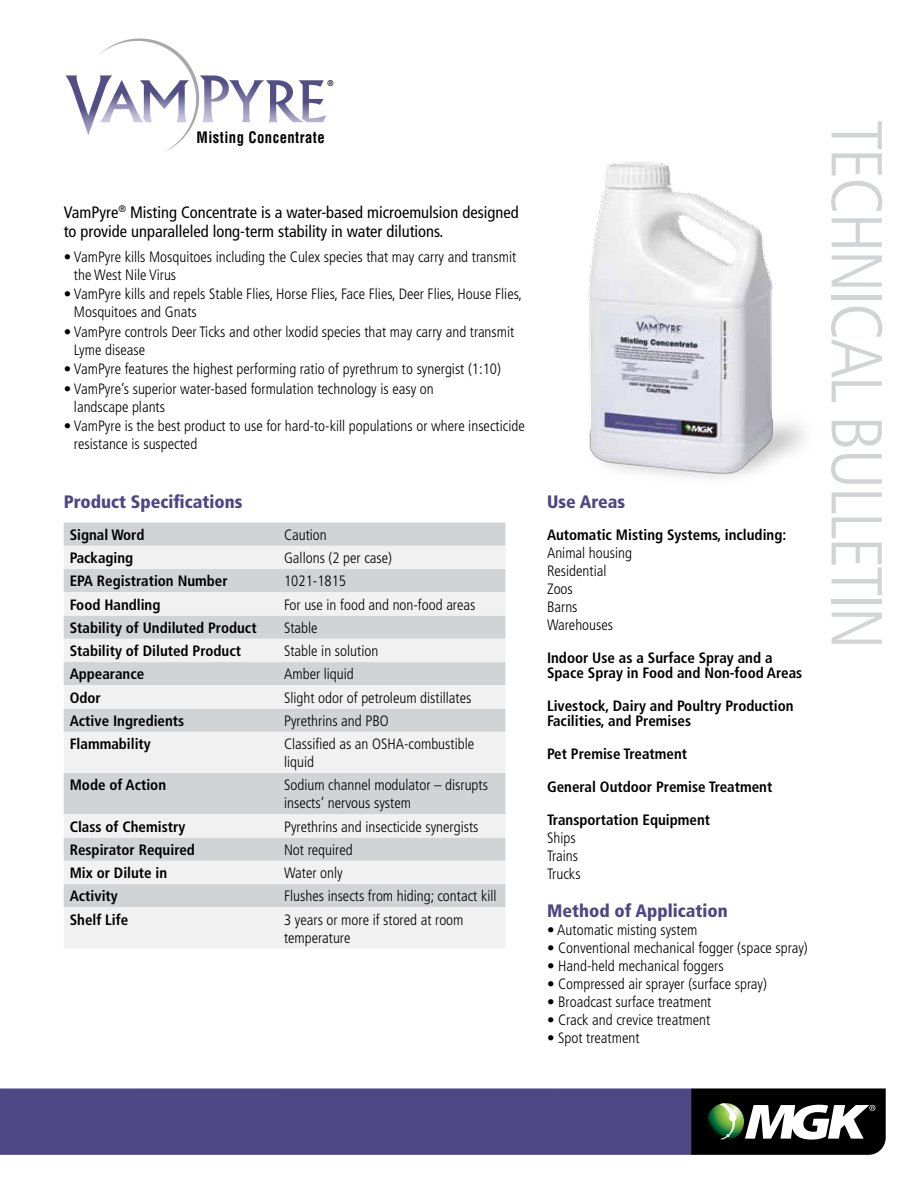
<style>
.page{position:relative;width:918px;height:1188px;background:#fff}
.page>*{position:absolute;margin:0;border:0;box-sizing:border-box;transform-origin:0 0}
.t1{font:300 condensed 72px "Frutiger";letter-spacing:-.04em;color:#d1d3d4}
.t2{font:900 condensed 18px "Frutiger";color:#4e4685}
.t3{font:condensed 16.5px/19.5px "Frutiger";color:#000}
.t4{font:700 condensed 15.45px "Helvetica LT Std";letter-spacing:.03em;color:#000;scale:.95 1}
.t5{font:300 condensed 15px/18px "Frutiger";color:#000}
.t6{font:700 condensed 15px/15px "Frutiger";color:#000}
.t7{font:700 condensed 7.65px "Helvetica LT Std";color:#000;scale:.95 1}
</style>
<div class="page">
<img style="left:588px;top:162px;width:217px;height:316px">
<div style="left:64px;top:523px;width:441px;height:23px;background:#d1d3d4"></div>
<svg style="left:64px;top:546px;width:441px;height:402px;fill:#f1f1f2"></svg>
<svg style="left:65px;top:38px;width:261px;height:114px"></svg>
<div style="left:0;top:1088px;width:692px;height:67px;background:#4e4685"></div>
<svg style="left:691px;top:1088px;width:195px;height:67px"></svg>
<p class="t7" style="left:328px;top:79px;width:8px">®</p>
<p class="t4" style="left:197px;top:127px;width:136px">Misting Concentrate</p>
<p class="t3" style="left:64px;top:202px;width:456px">VamPyre<sup>®</sup> Misting Concentrate is a water-based microemulsion designed to provide unparalleled long-term stability in water dilutions.</p>
<p class="t5" style="left:74px;top:248px;width:444px;text-indent:-10px">• VamPyre kills Mosquitoes including the Culex species that may carry and transmit the West Nile Virus</p>
<p class="t5" style="left:74px;top:285px;width:450px;text-indent:-10px">• VamPyre kills and repels Stable Flies, Horse Flies, Face Flies, Deer Flies, House Flies,<br>Mosquitoes and Gnats</p>
<p class="t5" style="left:74px;top:323px;width:442px;text-indent:-10px">• VamPyre controls Deer Ticks and other lxodid species that may carry and transmit<br>Lyme disease</p>
<p class="t5" style="left:64px;top:360px;width:439px">• VamPyre features the highest performing ratio of pyrethrum to synergist (1:10)</p>
<p class="t5" style="left:74px;top:380px;width:361px;text-indent:-10px">• VamPyre’s superior water-based formulation technology is easy on landscape plants</p>
<p class="t5" style="left:74px;top:417px;width:452px;text-indent:-10px">• VamPyre is the best product to use for hard-to-kill populations or where insecticide resistance is suspected</p>
<p class="t2" style="left:64px;top:491px;width:180px">Product Specifications</p>
<p class="t2" style="left:547px;top:491px;width:80px">Use Areas</p>
<p class="t6" style="left:547px;top:528px;width:241px">Automatic Misting Systems, including:</p>
<p class="t5" style="left:547px;top:544px;width:87px">Animal housing<br>Residential<br>Zoos<br>Barns<br>Warehouses</p>
<p class="t6" style="left:547px;top:651px;width:257px">Indoor Use as a Surface Spray and a<br>Space Spray in Food and Non-food Areas</p>
<p class="t6" style="left:547px;top:698px;width:248px">Livestock, Dairy and Poultry Production<br>Facilities, and Premises</p>
<p class="t6" style="left:547px;top:737px;width:227px;line-height:32.8px">Pet Premise Treatment<br>General Outdoor Premise Treatment<br>Transportation Equipment</p>
<p class="t5" style="left:547px;top:829px;width:35px">Ships<br>Trains<br>Trucks</p>
<p class="t2" style="left:547px;top:900px;width:182px">Method of Application</p>
<p class="t5" style="left:547px;top:921px;width:152px">• Automatic misting system</p>
<p class="t5" style="left:547px;top:939px;width:262px">• Conventional mechanical fogger (space spray)</p>
<p class="t5" style="left:547px;top:957px;width:178px">• Hand-held mechanical foggers</p>
<p class="t5" style="left:547px;top:975px;width:221px">• Compressed air sprayer (surface spray)</p>
<p class="t5" style="left:547px;top:993px;width:166px">• Broadcast surface treatment</p>
<p class="t5" style="left:547px;top:1011px;width:165px">• Crack and crevice treatment</p>
<p class="t5" style="left:547px;top:1029px;width:94px">• Spot treatment</p>
<p class="t6" style="left:70px;top:527px;width:76px">Signal Word</p>
<p class="t5" style="left:284px;top:526px;width:44px">Caution</p>
<p class="t6" style="left:70px;top:550px;width:65px">Packaging</p>
<p class="t5" style="left:284px;top:549px;width:110px">Gallons (2 per case)</p>
<p class="t6" style="left:70px;top:574px;width:159px">EPA Registration Number</p>
<p class="t5" style="left:284px;top:572px;width:64px">1021-1815</p>
<p class="t6" style="left:70px;top:597px;width:92px">Food Handling</p>
<p class="t5" style="left:284px;top:596px;width:193px">For use in food and non-food areas</p>
<p class="t6" style="left:70px;top:620px;width:188px">Stability of Undiluted Product</p>
<p class="t5" style="left:284px;top:619px;width:35px">Stable</p>
<p class="t6" style="left:70px;top:643px;width:173px">Stability of Diluted Product</p>
<p class="t5" style="left:284px;top:642px;width:96px">Stable in solution</p>
<p class="t6" style="left:70px;top:667px;width:76px">Appearance</p>
<p class="t5" style="left:284px;top:665px;width:71px">Amber liquid</p>
<p class="t6" style="left:70px;top:690px;width:33px">Odor</p>
<p class="t5" style="left:284px;top:689px;width:189px">Slight odor of petroleum distillates</p>
<p class="t6" style="left:70px;top:713px;width:116px">Active Ingredients</p>
<p class="t5" style="left:284px;top:712px;width:106px">Pyrethrins and PBO</p>
<p class="t6" style="left:70px;top:736px;width:83px">Flammability</p>
<p class="t5" style="left:284px;top:735px;width:192px">Classified as an OSHA-combustible liquid</p>
<p class="t6" style="left:70px;top:778px;width:98px">Mode of Action</p>
<p class="t5" style="left:284px;top:776px;width:205px">Sodium channel modulator – disrupts insects’ nervous system</p>
<p class="t6" style="left:70px;top:819px;width:117px">Class of Chemistry</p>
<p class="t5" style="left:284px;top:818px;width:196px">Pyrethrins and insecticide synergists</p>
<p class="t6" style="left:70px;top:842px;width:127px">Respirator Required</p>
<p class="t5" style="left:284px;top:841px;width:70px">Not required</p>
<p class="t6" style="left:70px;top:865px;width:99px">Mix or Dilute in</p>
<p class="t5" style="left:284px;top:864px;width:60px">Water only</p>
<p class="t6" style="left:70px;top:889px;width:50px">Activity</p>
<p class="t5" style="left:284px;top:887px;width:214px">Flushes insects from hiding; contact kill</p>
<p class="t6" style="left:70px;top:912px;width:60px">Shelf Life</p>
<p class="t5" style="left:284px;top:911px;width:181px">3 years or more if stored at room temperature</p>
<h1 class="t1" style="left:897px;top:120px;width:531px;rotate:90deg">TECHNICAL BULLETIN</h1>
</div>
